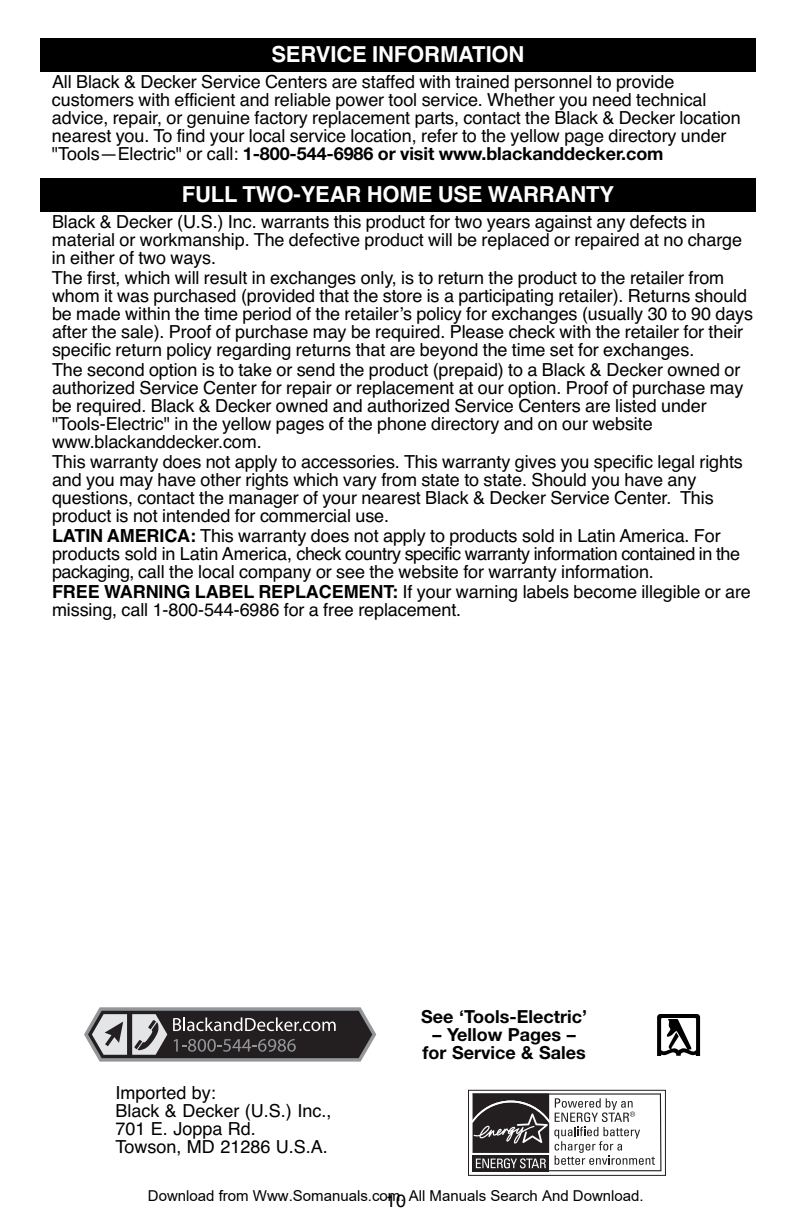
<style>
.page{position:relative;width:792px;height:1224px;background:#fff}
.page>*{position:absolute;margin:0;border:0;box-sizing:border-box;transform-origin:0 0}
.t1{font:22px "Helvetica Bold TT";letter-spacing:-.005em;color:#fff}
.t2{font:18px/18px "Helvetica";letter-spacing:-.005em;color:#000}
.t3{font:700 18px/18px "Helvetica Neue";color:#000;text-align:center}
.t4{font:15px "Arial";color:#000}
.s1{font-family:"Helvetica";font-weight:400}
.s2{font-family:"Helvetica Bold TT"}
</style>
<div class="page">
<div style="left:40px;top:38px;width:716px;height:26px;background:#000"></div>
<div style="left:40px;top:60px;width:716px;height:12px;background:#000"></div>
<div style="left:40px;top:178px;width:716px;height:26px;background:#000"></div>
<div style="left:40px;top:200px;width:716px;height:12px;background:#000"></div>
<svg style="left:657px;top:1015px;width:43px;height:41px"></svg>
<svg style="left:84px;top:1007px;width:292px;height:55px;background:#646264"></svg>
<div style="left:468px;top:1090px;width:198px;height:86px;border:1px solid #231f20"></div>
<svg style="left:472px;top:1093px;width:190px;height:79px"></svg>
<p class="t1" style="left:271px;top:42px;width:255px">SERVICE INFORMATION</p>
<p class="t2" style="left:52px;top:73px;width:690px">All Black &amp; Decker Service Centers are staffed with trained personnel to provide customers with efficient and reliable power tool service. Whether you need technical advice, repair, or genuine factory replacement parts, contact the Black &amp; Decker location nearest you. To find your local service location, refer to the yellow page directory under</p>
<p class="t3" style="left:52px;top:144px;width:613px"><span class="s1">"Tools—Electric" or call:</span> 1-800-544-6986 or visit www.blackanddecker.com</p>
<p class="t1" style="left:182px;top:182px;width:434px">FULL TWO-YEAR HOME USE WARRANTY</p>
<p class="t2" style="left:52px;top:213px;width:692px">Black &amp; Decker (U.S.) Inc. warrants this product for two years against any defects in material or workmanship. The defective product will be replaced or repaired at no charge in either of two ways.</p>
<p class="t2" style="left:52px;top:269px;width:703px">The first, which will result in exchanges only, is to return the product to the retailer from whom it was purchased (provided that the store is a participating retailer). Returns should be made within the time period of the retailerʼs policy for exchanges (usually 30 to 90 days after the sale). Proof of purchase may be required. Please check with the retailer for their specific return policy regarding returns that are beyond the time set for exchanges.</p>
<p class="t2" style="left:52px;top:361px;width:693px">The second option is to take or send the product (prepaid) to a Black &amp; Decker owned or authorized Service Center for repair or replacement at our option. Proof of purchase may be required. Black &amp; Decker owned and authorized Service Centers are listed under "Tools-Electric" in the yellow pages of the phone directory and on our website www.blackanddecker.com.</p>
<p class="t2" style="left:52px;top:453px;width:692px">This warranty does not apply to accessories. This warranty gives you specific legal rights and you may have other rights which vary from state to state. Should you have any questions, contact the manager of your nearest Black &amp; Decker Service Center. This product is not intended for commercial use.</p>
<p class="t2" style="left:52px;top:527px;width:690px"><span class="s2">LATIN AMERICA:</span> This warranty does not apply to products sold in Latin America. For products sold in Latin America, check country specific warranty information contained in the packaging, call the local company or see the website for warranty information.</p>
<p class="t2" style="left:52px;top:583px;width:701px"><span class="s2">FREE WARNING LABEL REPLACEMENT:</span> If your warning labels become illegible or are missing, call 1-800-544-6986 for a free replacement.</p>
<p class="t3" style="left:421px;top:1007px;width:167px">See ‘Tools-Electric’</p>
<p class="t3" style="left:423px;top:1025px;width:165px">– Yellow Pages – for Service &amp; Sales</p>
<p class="t2" style="left:115px;top:1084px;width:218px">Imported by:<br>Black &amp; Decker (U.S.) Inc.,<br>701 E. Joppa Rd.<br>Towson, MD 21286 U.S.A.</p>
<p class="t4" style="left:148px;top:1187px;width:497px">Download from Www.Somanuals.com. All Manuals Search And Download.</p>
<p class="t2" style="left:386px;top:1192px;width:22px">10</p>
</div>
